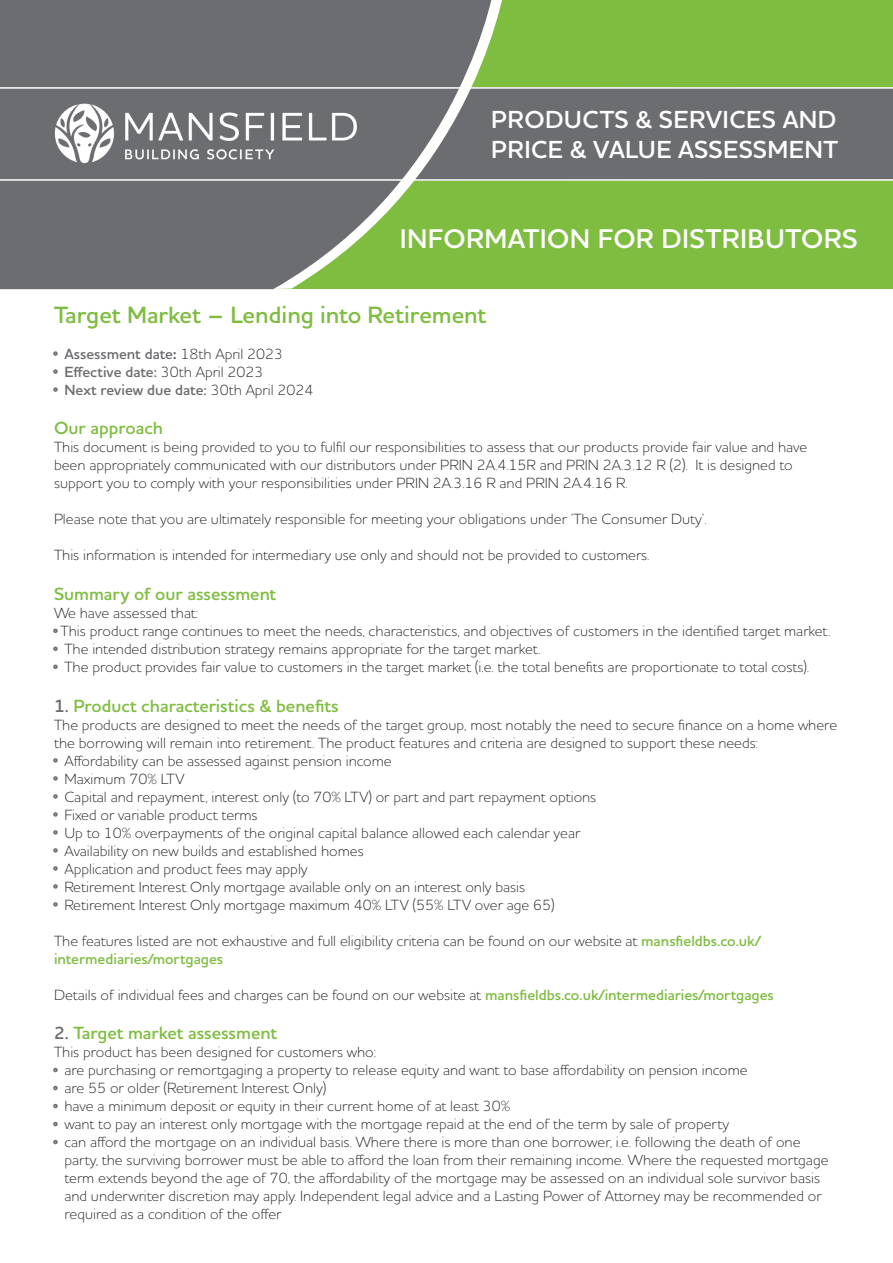
<style>
.page{position:relative;width:893px;height:1263px;background:#fff}
.page>*{position:absolute;margin:0;border:0;box-sizing:border-box;transform-origin:0 0}
.t1{font:600 27.6px "Houschka Pro";letter-spacing:.015em;color:#fff}
.t2{font:600 25.05px "Houschka Pro";letter-spacing:.015em;color:#fff}
.t3{font:600 24px "Houschka Pro";color:#7fbd41}
.t4{font:600 18px "Houschka Pro";color:#7fbd41}
.t5{font:300 15px/18px "Houschka Pro";color:#231f20}
.t6{font:600 15px "Houschka Pro";color:#6c6d70}
.s1{font-weight:500}
.s2{font-weight:700}
.s3{font-weight:300;color:#231f20}
.s4{font-weight:500;color:#6c6d70}
.s5{color:#6c6d70}
.s6{font-weight:600;color:#7fbd41}
</style>
<div class="page">
<div style="left:198px;top:0;width:695px;height:288px;background:#7fbd41"></div>
<svg style="left:0;top:0;width:495px;height:289px;fill:#6c6d70"></svg>
<img style="left:42px;top:86px;width:327px;height:96px">
<svg style="left:0;top:87px;width:893px;height:94px;background:#797a7d"></svg>
<p class="t2" style="left:491px;top:103px;width:346px">PRODUCTS &amp; SERVICES AND</p>
<p class="t2" style="left:491px;top:133px;width:348px">PRICE &amp; VALUE ASSESSMENT</p>
<p class="t1" style="left:400px;top:221px;width:460px">INFORMATION FOR DISTRIBUTORS</p>
<p class="t3" style="left:54px;top:299px;width:434px">Target Market – Lending into Retirement</p>
<p class="t6" style="left:54px;top:344px;width:231px"><span class="s1">·</span> Assessment date<span class="s2">:</span> <span class="s3">18th April 2023</span></p>
<p class="t6" style="left:54px;top:362px;width:211px"><span class="s1">·</span> Effective date: <span class="s3">30th April 2023</span></p>
<p class="t6" style="left:54px;top:380px;width:261px"><span class="s1">·</span> Next review due date: <span class="s3">30th April 2024</span></p>
<p class="t4" style="left:54px;top:417px;width:111px">Our approach</p>
<p class="t5" style="left:54px;top:438px;width:755px">This document is being provided to you to fulfil our responsibilities to assess that our products provide fair value and have been appropriately communicated with our distributors under PRIN 2A.4.15R and PRIN 2A.3.12 R (2). It is designed to support you to comply with your responsibilities under PRIN 2A.3.16 R and PRIN 2A.4.16 R.</p>
<p class="t5" style="left:54px;top:510px;width:654px">Please note that you are ultimately responsible for meeting your obligations under ‘The Consumer Duty’.</p>
<p class="t5" style="left:54px;top:546px;width:597px">This information is intended for intermediary use only and should not be provided to customers.</p>
<p class="t4" style="left:54px;top:582px;width:224px">Summary of our assessment</p>
<p class="t5" style="left:54px;top:603px;width:146px">We have assessed that:</p>
<p class="t5" style="left:54px;top:621px;width:778px"><span class="s4">·</span> This product range continues to meet the needs, characteristics, and objectives of customers in the identified target market.</p>
<p class="t5" style="left:54px;top:639px;width:488px"><span class="s4">·</span> The intended distribution strategy remains appropriate for the target market.</p>
<p class="t5" style="left:54px;top:657px;width:757px"><span class="s4">·</span> The product provides fair value to customers in the target market (i.e. the total benefits are proportionate to total costs).</p>
<p class="t4" style="left:54px;top:694px;width:286px"><span class="s5">1.</span> Product characteristics &amp; benefits</p>
<p class="t5" style="left:54px;top:715px;width:785px">The products are designed to meet the needs of the target group, most notably the need to secure finance on a home where the borrowing will remain into retirement. The product features and criteria are designed to support these needs:</p>
<p class="t5" style="left:54px;top:751px;width:339px"><span class="s4">·</span> Affordability can be assessed against pension income</p>
<p class="t5" style="left:54px;top:769px;width:132px"><span class="s4">·</span> Maximum 70% LTV</p>
<p class="t5" style="left:54px;top:787px;width:544px"><span class="s4">·</span> Capital and repayment, interest only (to 70% LTV) or part and part repayment options</p>
<p class="t5" style="left:54px;top:805px;width:205px"><span class="s4">·</span> Fixed or variable product terms</p>
<p class="t5" style="left:54px;top:823px;width:528px"><span class="s4">·</span> Up to 10% overpayments of the original capital balance allowed each calendar year</p>
<p class="t5" style="left:54px;top:841px;width:311px"><span class="s4">·</span> Availability on new builds and established homes</p>
<p class="t5" style="left:54px;top:859px;width:255px"><span class="s4">·</span> Application and product fees may apply</p>
<p class="t5" style="left:54px;top:877px;width:473px"><span class="s4">·</span> Retirement Interest Only mortgage available only on an interest only basis</p>
<p class="t5" style="left:54px;top:895px;width:502px"><span class="s4">·</span> Retirement Interest Only mortgage maximum 40% LTV (55% LTV over age 65)</p>
<p class="t5" style="left:54px;top:931px;width:708px">The features listed are not exhaustive and full eligibility criteria can be found on our website at <span class="s6">mansfieldbs.co.uk/ intermediaries/mortgages</span></p>
<p class="t5" style="left:54px;top:985px;width:721px">Details of individual fees and charges can be found on our website at <span class="s6">mansfieldbs.co.uk/intermediaries/mortgages</span></p>
<p class="t4" style="left:54px;top:1021px;width:225px"><span class="s5">2.</span> Target market assessment</p>
<p class="t5" style="left:54px;top:1043px;width:324px">This product has been designed for customers who:</p>
<p class="t5" style="left:54px;top:1061px;width:695px"><span class="s4">·</span> are purchasing or remortgaging a property to release equity and want to base affordability on pension income</p>
<p class="t5" style="left:54px;top:1079px;width:274px"><span class="s4">·</span> are 55 or older (Retirement Interest Only)</p>
<p class="t5" style="left:54px;top:1097px;width:458px"><span class="s4">·</span> have a minimum deposit or equity in their current home of at least 30%</p>
<p class="t5" style="left:54px;top:1115px;width:676px"><span class="s4">·</span> want to pay an interest only mortgage with the mortgage repaid at the end of the term by sale of property</p>
<p class="t5" style="left:64px;top:1133px;width:766px;text-indent:-10px"><span class="s4">·</span> can afford the mortgage on an individual basis. Where there is more than one borrower, i.e. following the death of one party, the surviving borrower must be able to afford the loan from their remaining income. Where the requested mortgage term extends beyond the age of 70, the affordability of the mortgage may be assessed on an individual sole survivor basis and underwriter discretion may apply. Independent legal advice and a Lasting Power of Attorney may be recommended or required as a condition of the offer</p>
</div>
